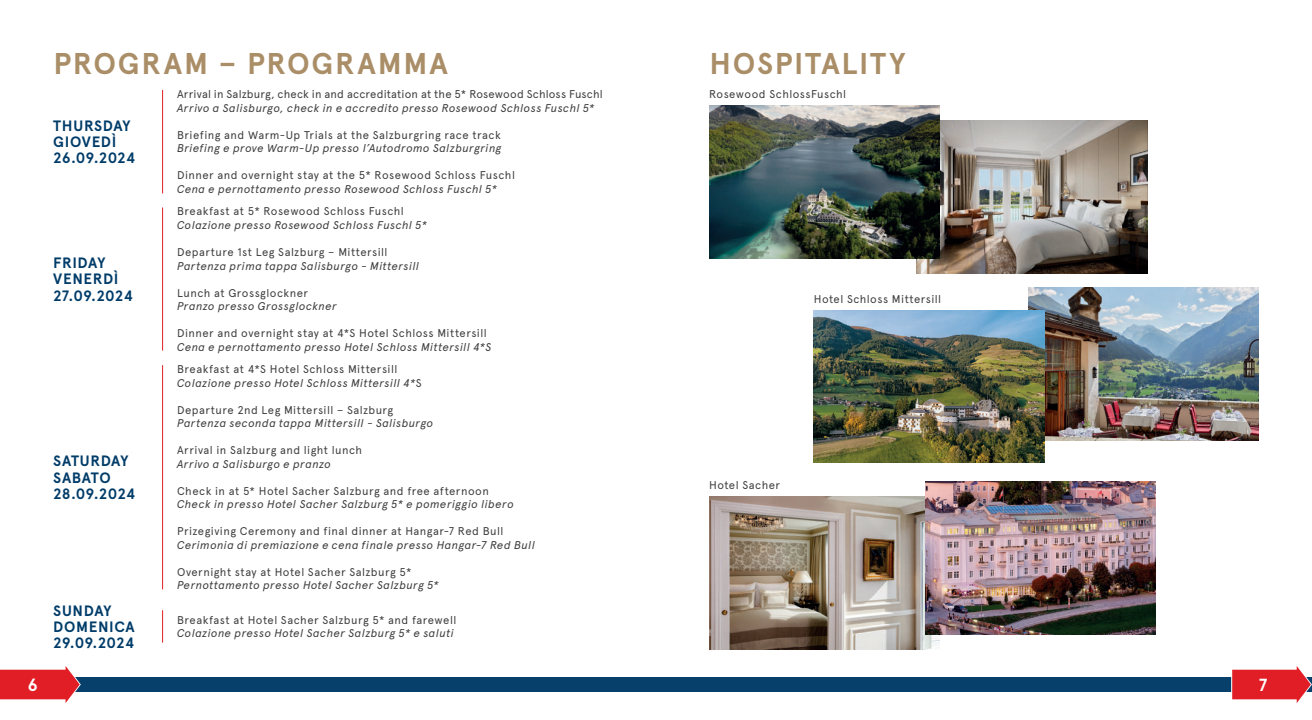
<style>
.page{position:relative;width:1312px;height:720px;background:#fff}
.page>*{position:absolute;margin:0;border:0;box-sizing:border-box;transform-origin:0 0}
.t1{font:700 30px "Apercu";letter-spacing:.055em;color:#aa8e67}
.t2{font:700 17.5px "Apercu";color:#fff}
.t3{font:700 15px/16.2px "Apercu";letter-spacing:.03em;color:#003c69}
.t4{font:italic 11.25px/13.5px "Apercu";letter-spacing:.03em;color:#3e3e3f}
.t5{font:11.25px "Apercu";letter-spacing:.04em;color:#3e3e3f}
.t6{font:11.25px "Apercu";letter-spacing:.015em;color:#3e3e3f}
.s1{font-style:normal}
</style>
<div class="page">
<div style="left:0;top:677px;width:1311px;height:14px;background:#08406c"></div>
<svg style="left:1230px;top:666px;width:81px;height:37px"></svg>
<svg style="left:0;top:666px;width:81px;height:37px"></svg>
<img style="left:916px;top:121px;width:230px;height:152px">
<hr style="left:162px;top:90px;width:1px;height:103px;background:#e11e25">
<hr style="left:162px;top:207px;width:1px;height:143px;background:#e11e25">
<hr style="left:162px;top:365px;width:1px;height:224px;background:#e11e25">
<hr style="left:162px;top:610px;width:1px;height:32px;background:#e11e25">
<img style="left:709px;top:496px;width:230px;height:152px">
<img style="left:1028px;top:287px;width:230px;height:153px">
<img style="left:709px;top:106px;width:230px;height:152px">
<img style="left:813px;top:310px;width:231px;height:152px">
<img style="left:925px;top:481px;width:230px;height:153px">
<h1 class="t1" style="left:53px;top:46px;width:396px">PROGRAM – PROGRAMMA</h1>
<h3 class="t3" style="left:53px;top:117px;width:84px">THURSDAY<br>GIOVEDÌ<br>26.09.2024</h3>
<h3 class="t3" style="left:53px;top:255px;width:81px">FRIDAY<br>VENERDÌ<br>27.09.2024</h3>
<h3 class="t3" style="left:53px;top:453px;width:84px">SATURDAY<br>SABATO<br>28.09.2024</h3>
<h3 class="t3" style="left:53px;top:602px;width:83px">SUNDAY<br>DOMENICA<br>29.09.2024</h3>
<p class="t6" style="left:177px;top:88px;width:427px">Arrival in Salzburg, check in and accreditation at the 5* Rosewood Schloss Fuschl</p>
<p class="t4" style="left:177px;top:100px;width:419px">Arrivo a Salisburgo, check in e accredito presso Rosewood Schloss Fuschl 5*</p>
<p class="t5" style="left:177px;top:128px;width:325px">Briefing and Warm-Up Trials at the Salzburgring race track</p>
<p class="t4" style="left:177px;top:141px;width:326px">Briefing e prove Warm-Up presso l’Autodromo Salzburgring</p>
<p class="t5" style="left:177px;top:169px;width:339px">Dinner and overnight stay at the 5* Rosewood Schloss Fuschl</p>
<p class="t4" style="left:177px;top:181px;width:321px">Cena e pernottamento presso Rosewood Schloss Fuschl 5*</p>
<p class="t5" style="left:177px;top:205px;width:228px">Breakfast at 5* Rosewood Schloss Fuschl</p>
<p class="t4" style="left:177px;top:217px;width:251px">Colazione presso Rosewood Schloss Fuschl 5*</p>
<p class="t5" style="left:177px;top:245px;width:212px">Departure 1st Leg Salzburg – Mittersill</p>
<p class="t4" style="left:177px;top:258px;width:244px">Partenza prima tappa Salisburgo - Mittersill</p>
<p class="t5" style="left:177px;top:286px;width:133px">Lunch at Grossglockner</p>
<p class="t4" style="left:177px;top:298px;width:161px">Pranzo presso Grossglockner</p>
<p class="t5" style="left:177px;top:326px;width:311px">Dinner and overnight stay at 4*S Hotel Schloss Mittersill</p>
<p class="t4" style="left:177px;top:339px;width:316px">Cena e pernottamento presso Hotel Schloss Mittersill 4*S</p>
<p class="t4" style="left:177px;top:361px;width:246px"><span class="s1">Breakfast at 4*S Hotel Schloss Mittersill<br></span>Colazione presso Hotel Schloss Mittersill 4*<span class="s1">S</span></p>
<p class="t5" style="left:177px;top:403px;width:218px">Departure 2nd Leg Mittersill – Salzburg</p>
<p class="t4" style="left:177px;top:415px;width:258px">Partenza seconda tappa Mittersill - Salisburgo</p>
<p class="t5" style="left:177px;top:443px;width:186px">Arrival in Salzburg and light lunch</p>
<p class="t4" style="left:177px;top:456px;width:155px">Arrivo a Salisburgo e pranzo</p>
<p class="t5" style="left:177px;top:484px;width:313px">Check in at 5* Hotel Sacher Salzburg and free afternoon</p>
<p class="t4" style="left:177px;top:496px;width:338px">Check in presso Hotel Sacher Salzburg 5* e pomeriggio libero</p>
<p class="t5" style="left:177px;top:524px;width:327px">Prizegiving Ceremony and final dinner at Hangar-7 Red Bull</p>
<p class="t4" style="left:177px;top:537px;width:359px">Cerimonia di premiazione e cena finale presso Hangar-7 Red Bull</p>
<p class="t5" style="left:177px;top:565px;width:236px">Overnight stay at Hotel Sacher Salzburg 5*</p>
<p class="t4" style="left:177px;top:577px;width:263px">Pernottamento presso Hotel Sacher Salzburg 5*</p>
<p class="t5" style="left:177px;top:612px;width:280px">Breakfast at Hotel Sacher Salzburg 5* and farewell</p>
<p class="t4" style="left:177px;top:625px;width:278px">Colazione presso Hotel Sacher Salzburg 5* e saluti</p>
<h1 class="t1" style="left:709px;top:46px;width:197px">HOSPITALITY</h1>
<p class="t5" style="left:709px;top:88px;width:138px">Rosewood SchlossFuschl</p>
<p class="t5" style="left:813px;top:292px;width:129px">Hotel Schloss Mittersill</p>
<p class="t5" style="left:709px;top:478px;width:72px">Hotel Sacher</p>
<h2 class="t2" style="left:28px;top:673px;width:12px">6</h2>
<h2 class="t2" style="left:1258px;top:673px;width:10px">7</h2>
</div>
